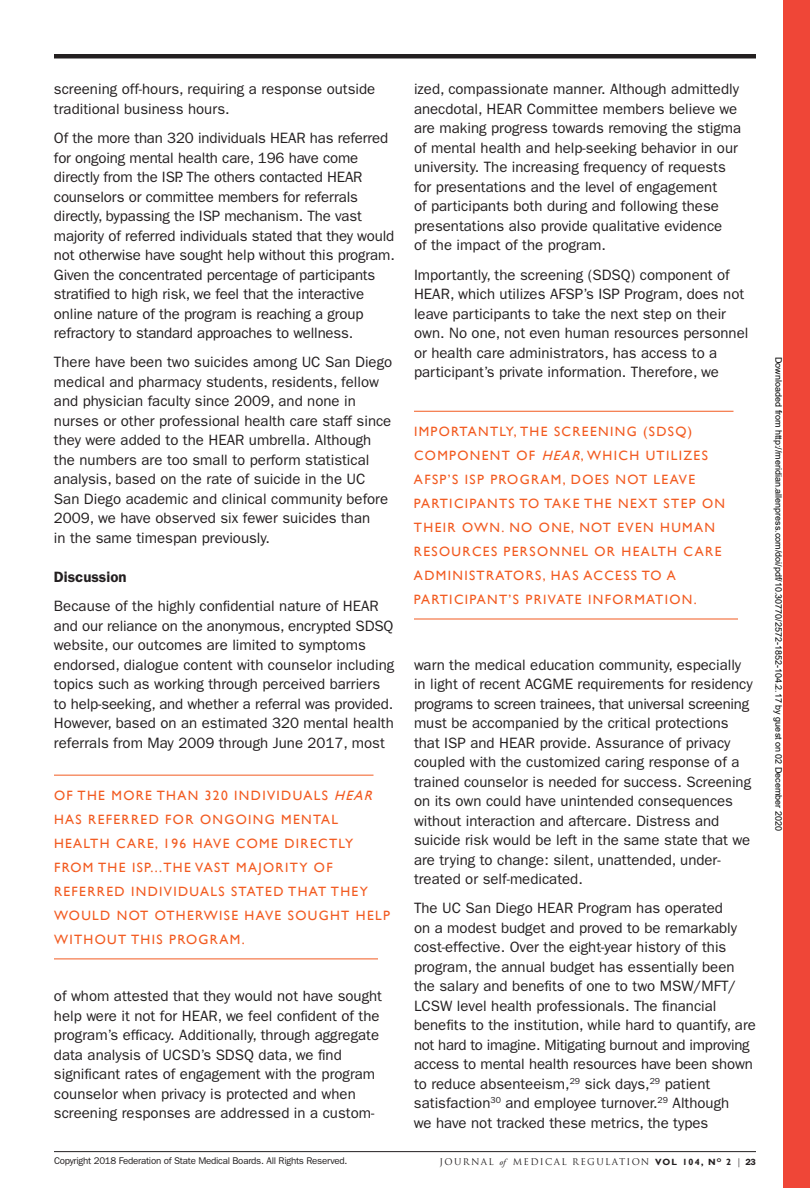
<style>
.page{position:relative;width:810px;height:1188px;background:#fff}
.page>*{position:absolute;margin:0;border:0;box-sizing:border-box;transform-origin:0 0}
.t1{font:15px/19.5px "ITC Franklin Gothic Std";color:#231f20}
.t2{font:600 15px "Franklin Gothic";color:#231f20}
.t3{font:13.5px/24px "Gill Sans";letter-spacing:.1em;color:#f25b21}
.t4{font:9.75px "ITC Franklin Gothic Std";letter-spacing:-.025em;color:#231f20}
.t5{font:9px "Arial";color:#000}
.t6{font:9px "Trajan Pro";letter-spacing:.15em;color:#231f20}
.s1{font-style:italic}
.s2{font-family:"Adobe Garamond Pro";font-style:italic}
.s3{font-family:"Gill Sans";font-weight:700}
.s4{font-family:"ITC Franklin Gothic Std"}
.s5{font-family:"Franklin Gothic";font-weight:600}
</style>
<div class="page">
<hr style="left:54px;top:54px;width:702px;height:4px;background:#231f20">
<hr style="left:54px;top:1151px;width:702px;height:1px;background:#231f20">
<div style="left:783px;top:0;width:27px;height:1188px;background:#ef4637"></div>
<hr style="left:54px;top:775px;width:320px;height:1px;background:#f25b21">
<hr style="left:54px;top:959px;width:324px;height:1px;background:#f25b21">
<hr style="left:414px;top:411px;width:320px;height:1px;background:#f25b21">
<hr style="left:414px;top:619px;width:324px;height:1px;background:#f25b21">
<p class="t1" style="left:54px;top:80px;width:323px">screening off-hours, requiring a response outside traditional business hours.</p>
<p class="t1" style="left:54px;top:128px;width:342px">Of the more than 320 individuals HEAR has referred for ongoing mental health care, 196 have come directly from the ISP. The others contacted HEAR counselors or committee members for referrals directly, bypassing the ISP mechanism. The vast majority of referred individuals stated that they would not otherwise have sought help without this program.<br>Given the concentrated percentage of participants stratified to high risk, we feel that the interactive online nature of the program is reaching a group refractory to standard approaches to wellness.</p>
<p class="t1" style="left:54px;top:353px;width:340px">There have been two suicides among UC San Diego medical and pharmacy students, residents, fellow and physician faculty since 2009, and none in nurses or other professional health care staff since they were added to the HEAR umbrella. Although the numbers are too small to perform statistical analysis, based on the rate of suicide in the UC San Diego academic and clinical community before 2009, we have observed six fewer suicides than<br>in the same timespan previously.</p>
<p class="t2" style="left:54px;top:568px;width:74px">Discussion</p>
<p class="t1" style="left:54px;top:596px;width:342px">Because of the highly confidential nature of HEAR and our reliance on the anonymous, encrypted SDSQ website, our outcomes are limited to symptoms endorsed, dialogue content with counselor including topics such as working through perceived barriers to help-seeking, and whether a referral was provided.<br>However, based on an estimated 320 mental health referrals from May 2009 through June 2017, most</p>
<p class="t3" style="left:54px;top:783px;width:337px">OF THE MORE THAN 320 INDIVIDUALS <span class="s1">HEAR </span>HAS REFERRED FOR ONGOING MENTAL HEALTH CARE, 196 HAVE COME DIRECTLY FROM THE ISP...THE VAST MAJORITY OF REFERRED INDIVIDUALS STATED THAT THEY WOULD NOT OTHERWISE HAVE SOUGHT HELP WITHOUT THIS PROGRAM.</p>
<p class="t1" style="left:54px;top:986px;width:330px">of whom attested that they would not have sought help were it not for HEAR, we feel confident of the program’s efficacy. Additionally, through aggregate data analysis of UCSD’s SDSQ data, we find significant rates of engagement with the program counselor when privacy is protected and when screening responses are addressed in a custom-</p>
<p class="t1" style="left:414px;top:80px;width:329px">ized, compassionate manner. Although admittedly anecdotal, HEAR Committee members believe we are making progress towards removing the stigma of mental health and help-seeking behavior in our university. The increasing frequency of requests for presentations and the level of engagement<br>of participants both during and following these presentations also provide qualitative evidence<br>of the impact of the program.</p>
<p class="t1" style="left:414px;top:265px;width:336px">Importantly, the screening (SDSQ) component of HEAR, which utilizes AFSP’s ISP Program, does not leave participants to take the next step on their own. No one, not even human resources personnel or health care administrators, has access to a participant’s private information. Therefore, we</p>
<p class="t3" style="left:414px;top:419px;width:313px">IMPORTANTLY, THE SCREENING (SDSQ)<br>COMPONENT OF <span class="s1">HEAR</span>, WHICH UTILIZES AFSP’S ISP PROGRAM, DOES NOT LEAVE PARTICIPANTS TO TAKE THE NEXT STEP ON THEIR OWN. NO ONE, NOT EVEN HUMAN RESOURCES PERSONNEL OR HEALTH CARE ADMINISTRATORS, HAS ACCESS TO A PARTICIPANT’S PRIVATE INFORMATION.</p>
<p class="t1" style="left:414px;top:655px;width:340px">warn the medical education community, especially in light of recent ACGME requirements for residency programs to screen trainees, that universal screening must be accompanied by the critical protections that ISP and HEAR provide. Assurance of privacy coupled with the customized caring response of a trained counselor is needed for success. Screening on its own could have unintended consequences without interaction and aftercare. Distress and suicide risk would be left in the same state that we are trying to change: silent, unattended, under&shy;treated or self-medicated.</p>
<p class="t1" style="left:414px;top:899px;width:343px">The UC San Diego HEAR Program has operated<br>on a modest budget and proved to be remarkably cost-effective. Over the eight-year history of this program, the annual budget has essentially been the salary and benefits of one to two MSW/MFT/ LCSW level health professionals. The financial benefits to the institution, while hard to quantify, are not hard to imagine. Mitigating burnout and improving access to mental health resources have been shown to reduce absenteeism,<sup>29</sup> sick days,<sup>29</sup> patient satisfaction<sup>30</sup> and employee turnover.<sup>29</sup> Although<br>we have not tracked these metrics, the types</p>
<p class="t4" style="left:54px;top:1155px;width:295px">Copyright 2018 Federation of State Medical Boards. All Rights Reserved.</p>
<p class="t6" style="left:440px;top:1156px;width:318px">JOURNAL <span class="s2">of</span> MEDICAL REGULATION <span class="s3">VOL 104, N</span><sup>O</sup> <span class="s3">2</span> <span class="s4">|</span> <span class="s5">23</span></p>
<p class="t5" style="left:782px;top:357px;width:476px;rotate:90deg">Downloaded from http://meridian.allenpress.com/doi/pdf/10.30770/2572-1852-104.2.17 by guest on 02 December 2020</p>
</div>
